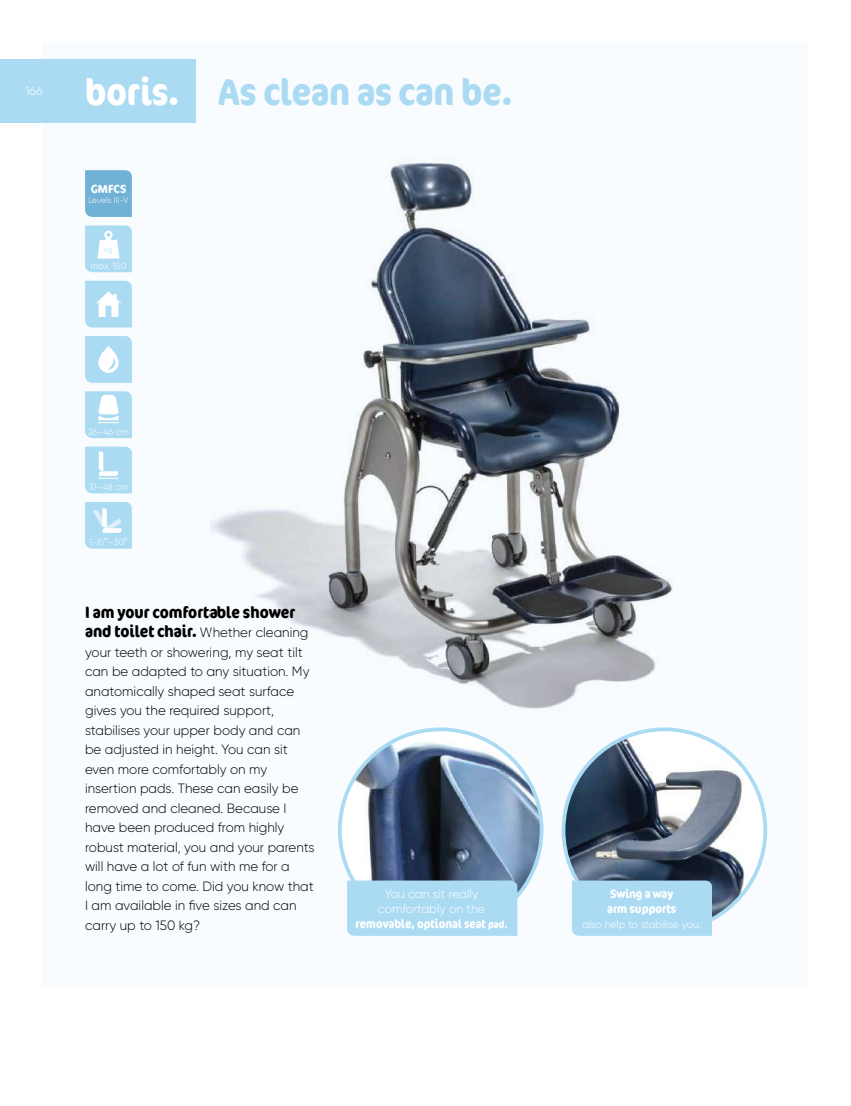
<style>
.page{position:relative;width:851px;height:1106px;background:#fff}
.page>*{position:absolute;margin:0;border:0;box-sizing:border-box;transform-origin:0 0}
.t1{font:700 condensed 37.5px "Cocon Offc Pro";color:#aadbf3}
.t2{font:700 condensed 16.5px/19.5px "Cocon Offc Pro";color:#000}
.t3{font:300 13.5px/19.5px "Gilroy";color:#000}
.t4{font:700 condensed 12.15px/14.5px "Cocon Offc Pro";color:#fff}
.t5{font:300 12.15px/14.5px "Gilroy";color:#fff;text-align:center}
.t6{font:300 12px "Gilroy";color:#fff}
.t7{font:700 condensed 11.85px "Cocon Offc Pro";color:#fff}
.t8{font:300 10.5px "Gilroy";color:#fff}
.t9{font:300 9px "Gilroy";color:#fff}
.t10{font:300 8.25px "Gilroy";color:#fff}
.t11{font:300 7.5px "Gilroy";color:#aadbf3}
.s1{color:#fff}
.s2{font-family:"Gilroy";font-weight:300;font-stretch:normal;font-size:13.5px}
.s3{font-size:10.5px}
</style>
<div class="page">
<div style="left:43px;top:43px;width:765px;height:943px;background:#f8fcfe"></div>
<div style="left:0;top:60px;width:196px;height:63px;background:#aadbf3"></div>
<img style="left:210px;top:160px;width:463px;height:549px">
<img style="left:340px;top:729px;width:201px;height:202px;border-radius:101px">
<img style="left:563px;top:729px;width:202px;height:202px;border-radius:101px">
<div style="left:347px;top:880px;width:170px;height:55px;background:#aadbf3"></div>
<div style="left:572px;top:880px;width:139px;height:55px;background:#aadbf3"></div>
<svg style="left:85px;top:170px;width:47px;height:47px;background:#72b3d6"></svg>
<svg style="left:85px;top:225px;width:47px;height:47px"></svg>
<svg style="left:85px;top:281px;width:47px;height:46px"></svg>
<svg style="left:85px;top:336px;width:47px;height:47px"></svg>
<svg style="left:85px;top:391px;width:47px;height:47px"></svg>
<svg style="left:85px;top:446px;width:47px;height:47px;background:#b3def4"></svg>
<svg style="left:85px;top:502px;width:47px;height:47px;background:#b5dff4"></svg>
<p class="t6" style="left:26px;top:83px;width:18px">166</p>
<h1 class="t1" style="left:85px;top:65px;width:429px"><span class="s1">boris.</span> As clean as can be.</h1>
<p class="t7" style="left:91px;top:181px;width:37px">GMFCS</p>
<p class="t10" style="left:88px;top:195px;width:42px">Levels III-V</p>
<p class="t11" style="left:104px;top:245px;width:10px">kg</p>
<p class="t9" style="left:91px;top:260px;width:37px">max. 150</p>
<p class="t9" style="left:88px;top:426px;width:42px">26–46 cm</p>
<p class="t9" style="left:89px;top:481px;width:41px">31–48 cm</p>
<p class="t9" style="left:90px;top:536px;width:39px">(-)5°–30°</p>
<p class="t2" style="left:85px;top:601px;width:225px">I am your comfortable shower and toilet chair. <span class="s2">Whether cleaning</span></p>
<p class="t3" style="left:85px;top:642px;width:231px">your teeth or showering, my seat tilt can be adapted to any situation. My anatomically shaped seat surface gives you the required support, stabilises your upper body and can be adjusted in height. You can sit even more comfortably on my insertion pads. These can easily be removed and cleaned. Because I have been produced from highly robust material, you and your parents will have a lot of fun with me for a long time to come. Did you know that<br>I am available in five sizes and can carry up to 150 kg?</p>
<p class="t5" style="left:378px;top:886px;width:108px">You can sit really comfortably on the</p>
<p class="t4" style="left:355px;top:915px;width:153px">removable, optional seat <span class="s3">pad.</span></p>
<p class="t4" style="left:607px;top:886px;width:70px">Swing a way arm supports</p>
<p class="t8" style="left:582px;top:917px;width:120px">also help to stabilise you.</p>
</div>
